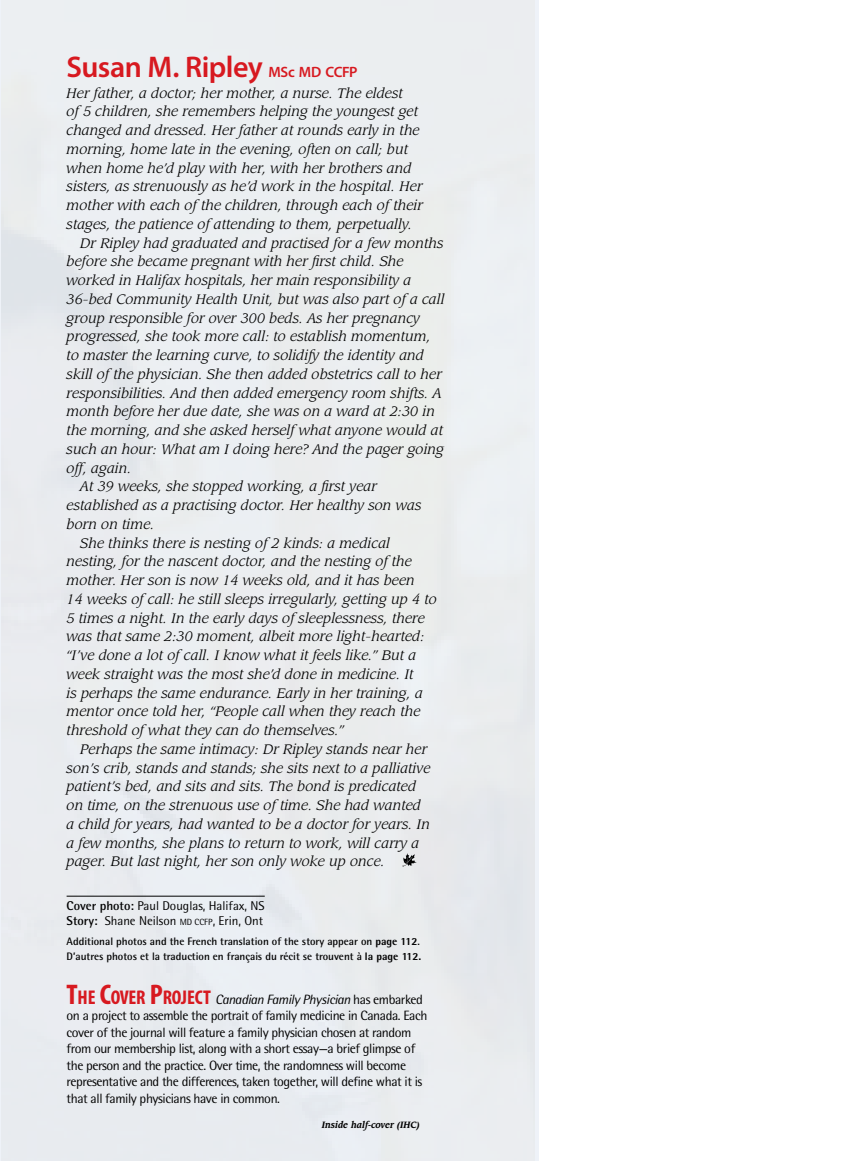
<style>
.page{position:relative;width:868px;height:1161px;background:#fff}
.page>*{position:absolute;margin:0;border:0;box-sizing:border-box;transform-origin:0 0}
.t1{font:600 30px "Myriad Pro";letter-spacing:-.02em;color:#d71920}
.t2{font:italic 13.5px "Leawood Std";letter-spacing:.01em;color:#000}
.t3{font:13.5px/16.5px "Rotis Semi Sans Std";letter-spacing:-.03em;color:#000}
.t4{font:12.75px/15.3px "Rotis Semi Sans Std";color:#000}
.t5{font:700 10.8px/15px "Rotis Semi Sans Std";color:#000}
.t6{font:italic 700 9px "Leawood Std";color:#000;scale:.9 1}
.s1{font-size:15px}
.s2{font-weight:700}
.s3{font-size:9px}
.s4{font-weight:800}
.s5{font-size:12.75px}
.s6{font-family:"Myriad Pro";font-weight:700;font-stretch:condensed;font-size:28.5px;color:#d71920}
.s7{font-family:"Myriad Pro";font-weight:700;font-stretch:condensed;font-size:19.95px;color:#d71920}
.s8{font-style:italic}
</style>
<div class="page">
<div style="left:0;top:0;width:539px;height:1161px;background:#ebedf0"></div>
<hr style="left:67px;top:896px;width:198px;height:1px;background:#000">
<svg style="left:402px;top:853px;width:14px;height:14px"></svg>
<h1 class="t1" style="left:67px;top:50px;width:292px">Susan M. Ripley <span class="s1">MSc MD CCFP</span></h1>
<p class="t2" style="left:67px;top:84px;width:337px">Her father, a doctor; her mother, a nurse. The eldest</p>
<p class="t2" style="left:67px;top:103px;width:353px">of 5 children, she remembers helping the youngest get</p>
<p class="t2" style="left:67px;top:122px;width:354px">changed and dressed. Her father at rounds early in the</p>
<p class="t2" style="left:67px;top:141px;width:343px">morning, home late in the evening, often on call; but</p>
<p class="t2" style="left:67px;top:159px;width:346px">when home he’d play with her, with her brothers and</p>
<p class="t2" style="left:67px;top:178px;width:357px">sisters, as strenuously as he’d work in the hospital. Her</p>
<p class="t2" style="left:67px;top:197px;width:358px">mother with each of the children, through each of their</p>
<p class="t2" style="left:67px;top:216px;width:347px">stages, the patience of attending to them, perpetually.</p>
<p class="t2" style="left:80px;top:234px;width:364px">Dr Ripley had graduated and practised for a few months</p>
<p class="t2" style="left:67px;top:253px;width:338px">before she became pregnant with her first child. She</p>
<p class="t2" style="left:67px;top:272px;width:346px">worked in Halifax hospitals, her main responsibility a</p>
<p class="t2" style="left:67px;top:291px;width:379px">36-bed Community Health Unit, but was also part of a call</p>
<p class="t2" style="left:67px;top:309px;width:355px">group responsible for over 300 beds. As her pregnancy</p>
<p class="t2" style="left:67px;top:328px;width:365px">progressed, she took more call: to establish momentum,</p>
<p class="t2" style="left:67px;top:347px;width:359px">to master the learning curve, to solidify the identity and</p>
<p class="t2" style="left:67px;top:366px;width:376px">skill of the physician. She then added obstetrics call to her</p>
<p class="t2" style="left:67px;top:384px;width:376px">responsibilities. And then added emergency room shifts. A</p>
<p class="t2" style="left:67px;top:403px;width:370px">month before her due date, she was on a ward at 2:30 in</p>
<p class="t2" style="left:67px;top:422px;width:378px">the morning, and she asked herself what anyone would at</p>
<p class="t2" style="left:67px;top:441px;width:379px">such an hour: What am I doing here? And the pager going</p>
<p class="t2" style="left:67px;top:459px;width:66px">off, again.</p>
<p class="t2" style="left:80px;top:478px;width:298px">At 39 weeks, she stopped working, a first year</p>
<p class="t2" style="left:67px;top:497px;width:356px">established as a practising doctor. Her healthy son was</p>
<p class="t2" style="left:67px;top:516px;width:89px">born on time.</p>
<p class="t2" style="left:80px;top:534px;width:311px">She thinks there is nesting of 2 kinds: a medical</p>
<p class="t2" style="left:67px;top:553px;width:347px">nesting, for the nascent doctor, and the nesting of the</p>
<p class="t2" style="left:67px;top:572px;width:349px">mother. Her son is now 14 weeks old, and it has been</p>
<p class="t2" style="left:67px;top:591px;width:372px">14 weeks of call: he still sleeps irregularly, getting up 4 to</p>
<p class="t2" style="left:67px;top:609px;width:359px">5 times a night. In the early days of sleeplessness, there</p>
<p class="t2" style="left:67px;top:628px;width:359px">was that same 2:30 moment, albeit more light-hearted:</p>
<p class="t2" style="left:67px;top:647px;width:351px">“I’ve done a lot of call. I know what it feels like.” But a</p>
<p class="t2" style="left:67px;top:666px;width:348px">week straight was the most she’d done in medicine. It</p>
<p class="t2" style="left:67px;top:684px;width:358px">is perhaps the same endurance. Early in her training, a</p>
<p class="t2" style="left:67px;top:703px;width:355px">mentor once told her, “People call when they reach the</p>
<p class="t2" style="left:67px;top:722px;width:279px">threshold of what they can do themselves.”</p>
<p class="t2" style="left:80px;top:741px;width:348px">Perhaps the same intimacy: Dr Ripley stands near her</p>
<p class="t2" style="left:67px;top:759px;width:365px">son’s crib, stands and stands; she sits next to a palliative</p>
<p class="t2" style="left:67px;top:778px;width:351px">patient’s bed, and sits and sits. The bond is predicated</p>
<p class="t2" style="left:67px;top:797px;width:356px">on time, on the strenuous use of time. She had wanted</p>
<p class="t2" style="left:67px;top:816px;width:365px">a child for years, had wanted to be a doctor for years. In</p>
<p class="t2" style="left:67px;top:834px;width:354px">a few months, she plans to return to work, will carry a</p>
<p class="t2" style="left:67px;top:853px;width:320px">pager. But last night, her son only woke up once.</p>
<p class="t4" style="left:67px;top:898px;width:200px"><span class="s2">Cover photo:</span> Paul Douglas, Halifax, NS<br><span class="s2">Story:</span> Shane Neilson <span class="s3">MD CCFP</span>, Erin, Ont</p>
<p class="t5" style="left:67px;top:934px;width:356px">Additional photos and the French translation of the story appear on <span class="s4">page 112</span>.<br>D’autres photos et la traduction en français du récit se trouvent à <span class="s4">la page 112</span><span class="s5">.</span></p>
<p class="t3" style="left:67px;top:991px;width:362px"><span class="s6">T</span><span class="s7">HE</span> <span class="s6">C</span><span class="s7">OVER</span> <span class="s6">P</span><span class="s7">ROJECT</span> <span class="s8">Canadian Family Physician</span> has embarked on a project to assemble the portrait of family medicine in Canada. Each cover of the journal will feature a family physician chosen at random from our membership list, along with a short essay—a brief glimpse of the person and the practice. Over time, the randomness will become representative and the differences, taken together, will define what it is that all family physicians have in common.</p>
<p class="t6" style="left:322px;top:1119px;width:110px">Inside half-cover (IHC)</p>
</div>
